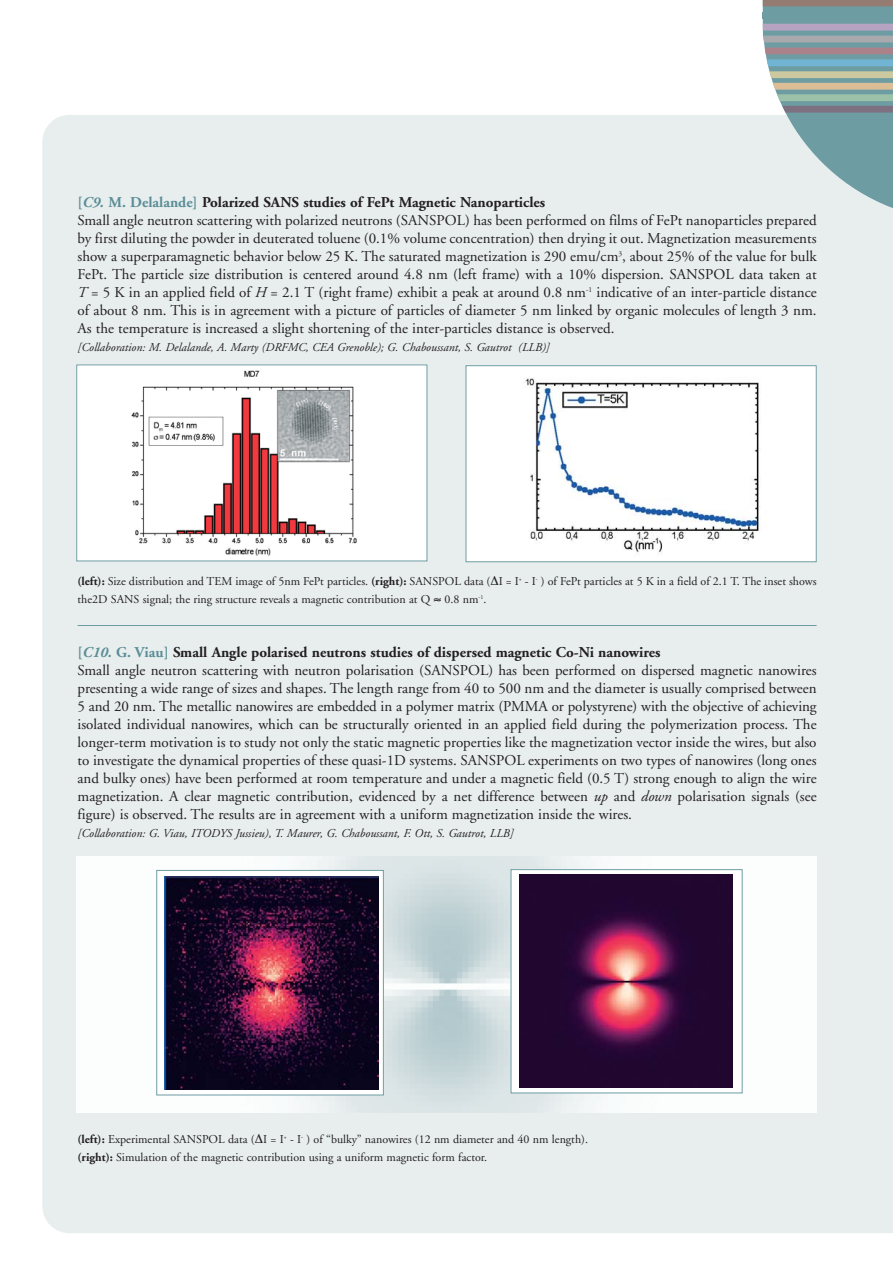
<style>
.page{position:relative;width:893px;height:1263px;background:#fff}
.page>*{position:absolute;margin:0;border:0;box-sizing:border-box;transform-origin:0 0}
.t1{font:15px/18px "Adobe Garamond";color:#231f20}
.t2{font:12px/18px "Adobe Garamond";color:#231f20}
.t3{font:italic 12px "Adobe Garamond";color:#231f20}
.s1{font-weight:700;color:#5c8e97}
.s2{font-weight:700;font-style:italic;color:#5c8e97}
.s3{font-weight:700}
.s4{font-style:italic}
</style>
<div class="page">
<div style="left:42px;top:115px;width:850px;height:1118px;background:#e8eeee"></div>
<svg style="left:762px;top:0;width:130px;height:221px;background:#a0b6b9"></svg>
<hr style="left:77px;top:625px;width:739px;height:1px;background:#6d9da3">
<div style="left:77px;top:365px;width:350px;height:196px;background:#fff"></div>
<img style="left:131px;top:370px;width:226px;height:186px">
<div style="left:466px;top:366px;width:350px;height:196px;background:#fff"></div>
<img style="left:525px;top:378px;width:235px;height:176px">
<div style="left:465px;top:365px;width:351px;height:197px;border:1px solid #6d9da3"></div>
<img style="left:76px;top:856px;width:740px;height:256px">
<svg style="left:158px;top:872px;width:224px;height:221px"></svg>
<img style="left:165px;top:877px;width:213px;height:212px">
<div style="left:156px;top:870px;width:228px;height:225px;border:1px solid #6d9da3"></div>
<div style="left:511px;top:870px;width:231px;height:223px;background:#fff"></div>
<img style="left:519px;top:874px;width:213px;height:213px">
<div style="left:510px;top:869px;width:232px;height:224px;border:1px solid #6d9da3"></div>
<svg style="left:490px;top:576px;width:8px;height:9px"></svg>
<svg style="left:255px;top:1134px;width:8px;height:9px"></svg>
<p class="t1" style="left:77px;top:195px;width:740px"><span class="s1">[</span><span class="s2">C9.</span> <span class="s1">M. Delalande]</span> <span class="s3">Polarized SANS studies of FePt Magnetic Nanoparticles<br></span>Small angle neutron scattering with polarized neutrons (SANSPOL) has been performed on films of FePt nanoparticles prepared by first diluting the powder in deuterated toluene (0.1% volume concentration) then drying it out. Magnetization measurements show a superparamagnetic behavior below 25 K. The saturated magnetization is 290 emu/cm<sup>3</sup>, about 25% of the value for bulk FePt. The particle size distribution is centered around 4.8 nm (left frame) with a 10% dispersion. SANSPOL data taken at <span class="s4">T</span> = 5 K in an applied field of <span class="s4">H</span> = 2.1 T (right frame) exhibit a peak at around 0.8 nm<sup>-1</sup> indicative of an inter-particle distance of about 8 nm. This is in agreement with a picture of particles of diameter 5 nm linked by organic molecules of length 3 nm.<br>As the temperature is increased a slight shortening of the inter-particles distance is observed.</p>
<p class="t3" style="left:77px;top:342px;width:474px">[Collaboration: M. Delalande, A. Marty (DRFMC, CEA Grenoble); G. Chaboussant, S. Gautrot (LLB)]</p>
<p class="t2" style="left:77px;top:573px;width:740px"><span class="s3">(left):</span> Size distribution and TEM image of 5nm FePt particles. <span class="s3">(right):</span> SANSPOL data ( I = I<sup>+</sup> - I<sup>-</sup> ) of FePt particles at 5 K in a field of 2.1 T. The inset shows the2D SANS signal; the ring structure reveals a magnetic contribution at Q ≈ 0.8 nm<sup>-1</sup>.</p>
<p class="t1" style="left:77px;top:645px;width:740px"><span class="s1">[</span><span class="s2">C10.</span> <span class="s1">G. Viau]</span> <span class="s3">Small Angle polarised neutrons studies of dispersed magnetic Co-Ni nanowires<br></span>Small angle neutron scattering with neutron polarisation (SANSPOL) has been performed on dispersed magnetic nanowires presenting a wide range of sizes and shapes. The length range from 40 to 500 nm and the diameter is usually comprised between 5 and 20 nm. The metallic nanowires are embedded in a polymer matrix (PMMA or polystyrene) with the objective of achieving isolated individual nanowires, which can be structurally oriented in an applied field during the polymerization process. The longer-term motivation is to study not only the static magnetic properties like the magnetization vector inside the wires, but also to investigate the dynamical properties of these quasi-1D systems. SANSPOL experiments on two types of nanowires (long ones and bulky ones) have been performed at room temperature and under a magnetic field (0.5 T) strong enough to align the wire magnetization. A clear magnetic contribution, evidenced by a net difference between <span class="s4">up</span> and <span class="s4">down</span> polarisation signals (see figure) is observed. The results are in agreement with a uniform magnetization inside the wires.</p>
<p class="t3" style="left:77px;top:828px;width:438px">[Collaboration: G. Viau, ITODYS Jussieu), T. Maurer, G. Chaboussant, F. Ott, S. Gautrot, LLB]</p>
<p class="t2" style="left:77px;top:1131px;width:512px"><span class="s3">(left):</span> Experimental SANSPOL data ( I = I<sup>+</sup> - I<sup>-</sup> ) of “bulky” nanowires (12 nm diameter and 40 nm length). <span class="s3">(right):</span> Simulation of the magnetic contribution using a uniform magnetic form factor.</p>
</div>
